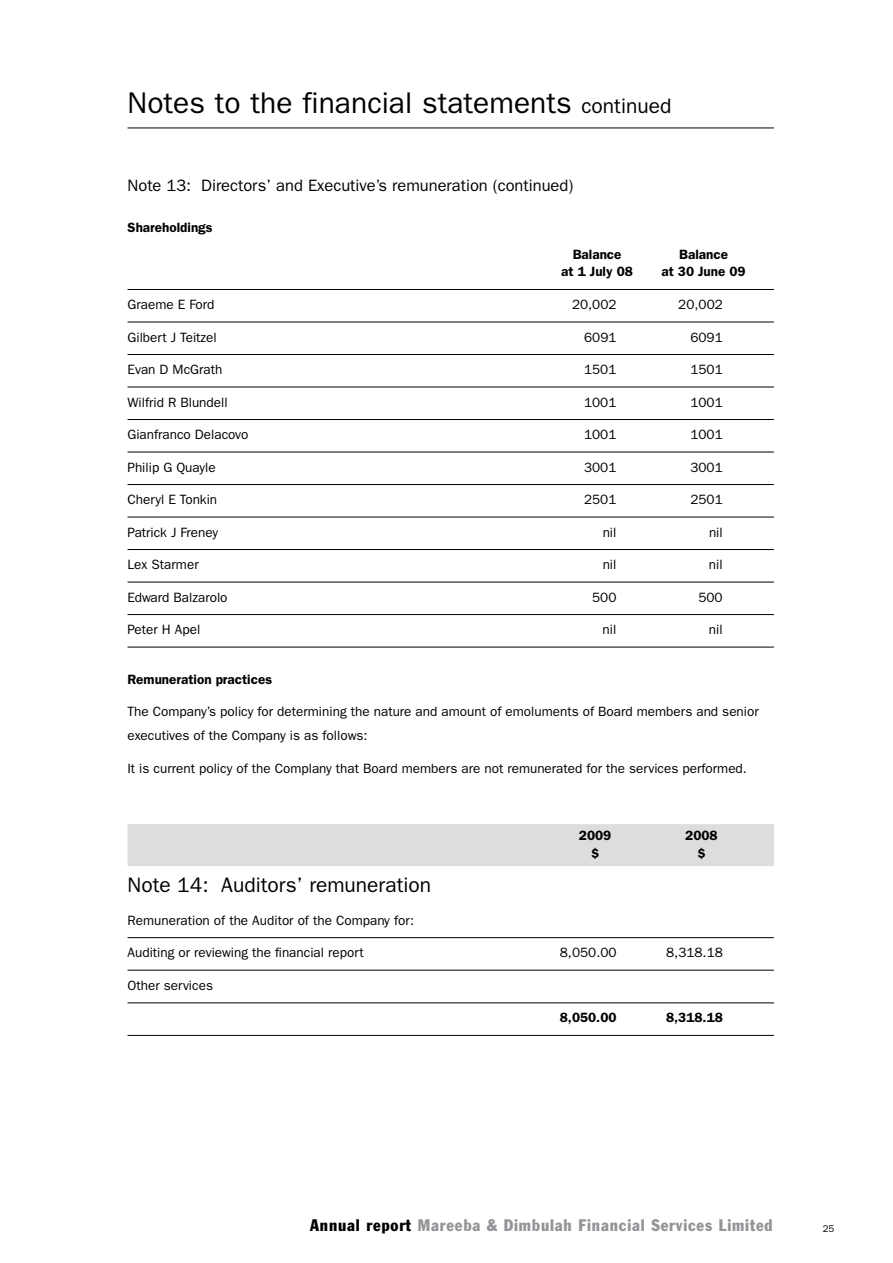
<style>
.page{position:relative;width:893px;height:1263px;background:#fff}
.page>*{position:absolute;margin:0;border:0;box-sizing:border-box;transform-origin:0 0}
.t1{font:30px "Franklin Gothic";color:#000}
.t2{font:21px "Franklin Gothic";color:#000}
.t3{font:16.5px "Franklin Gothic";color:#000}
.t4{font:condensed 16.5px "Franklin Gothic";letter-spacing:.05em;color:#939598}
.t5{font:13.5px/24px "Franklin Gothic";color:#000}
.t6{font:600 13.5px "Franklin Gothic";color:#000}
.t7{font:9.75px "Franklin Gothic";color:#000}
.s1{font-size:21px}
.s2{color:#000}
</style>
<div class="page">
<hr style="left:128px;top:128px;width:646px;height:1px;background:#000">
<hr style="left:128px;top:289px;width:646px;height:1px;background:#000">
<hr style="left:128px;top:322px;width:646px;height:1px;background:#000">
<hr style="left:128px;top:354px;width:646px;height:1px;background:#000">
<hr style="left:128px;top:387px;width:646px;height:1px;background:#000">
<hr style="left:128px;top:419px;width:646px;height:1px;background:#000">
<hr style="left:128px;top:452px;width:646px;height:1px;background:#000">
<hr style="left:128px;top:484px;width:646px;height:1px;background:#000">
<hr style="left:128px;top:517px;width:646px;height:1px;background:#000">
<hr style="left:128px;top:549px;width:646px;height:1px;background:#000">
<hr style="left:128px;top:582px;width:646px;height:1px;background:#000">
<hr style="left:128px;top:614px;width:646px;height:1px;background:#000">
<hr style="left:128px;top:647px;width:646px;height:1px;background:#000">
<div style="left:128px;top:824px;width:646px;height:42px;background:#dcddde"></div>
<hr style="left:128px;top:937px;width:646px;height:1px;background:#000">
<hr style="left:128px;top:970px;width:646px;height:1px;background:#000">
<hr style="left:128px;top:1002px;width:646px;height:1px;background:#000">
<hr style="left:128px;top:1035px;width:646px;height:1px;background:#000">
<h1 class="t1" style="left:128px;top:86px;width:545px">Notes to the financial statements <span class="s1">continued</span></h1>
<p class="t3" style="left:128px;top:176px;width:447px">Note 13: Directors’ and Executive’s remuneration (continued)</p>
<p class="t6" style="left:128px;top:219px;width:87px">Shareholdings</p>
<p class="t6" style="left:573px;top:246px;width:50px">Balance</p>
<p class="t6" style="left:679px;top:246px;width:50px">Balance</p>
<p class="t6" style="left:561px;top:264px;width:73px">at 1 July 08</p>
<p class="t6" style="left:661px;top:264px;width:86px">at 30 June 09</p>
<p class="t5" style="left:128px;top:292px;width:88px">Graeme E Ford</p>
<p class="t5" style="left:572px;top:292px;width:46px">20,002</p>
<p class="t5" style="left:678px;top:292px;width:46px">20,002</p>
<p class="t5" style="left:128px;top:325px;width:91px">Gilbert J Teitzel</p>
<p class="t5" style="left:584px;top:325px;width:34px">6091</p>
<p class="t5" style="left:690px;top:325px;width:34px">6091</p>
<p class="t5" style="left:128px;top:358px;width:96px">Evan D McGrath</p>
<p class="t5" style="left:584px;top:358px;width:34px">1501</p>
<p class="t5" style="left:690px;top:358px;width:34px">1501</p>
<p class="t5" style="left:127px;top:390px;width:102px">Wilfrid R Blundell</p>
<p class="t5" style="left:584px;top:390px;width:34px">1001</p>
<p class="t5" style="left:690px;top:390px;width:34px">1001</p>
<p class="t5" style="left:127px;top:423px;width:123px">Gianfranco Delacovo</p>
<p class="t5" style="left:584px;top:423px;width:34px">1001</p>
<p class="t5" style="left:690px;top:423px;width:34px">1001</p>
<p class="t5" style="left:127px;top:455px;width:90px">Philip G Quayle</p>
<p class="t5" style="left:584px;top:455px;width:34px">3001</p>
<p class="t5" style="left:690px;top:455px;width:34px">3001</p>
<p class="t5" style="left:127px;top:488px;width:91px">Cheryl E Tonkin</p>
<p class="t5" style="left:584px;top:488px;width:34px">2501</p>
<p class="t5" style="left:690px;top:488px;width:34px">2501</p>
<p class="t5" style="left:127px;top:520px;width:92px">Patrick J Freney</p>
<p class="t5" style="left:603px;top:520px;width:15px">nil</p>
<p class="t5" style="left:709px;top:520px;width:15px">nil</p>
<p class="t5" style="left:127px;top:553px;width:73px">Lex Starmer</p>
<p class="t5" style="left:603px;top:553px;width:15px">nil</p>
<p class="t5" style="left:709px;top:553px;width:15px">nil</p>
<p class="t5" style="left:127px;top:585px;width:102px">Edward Balzarolo</p>
<p class="t5" style="left:592px;top:585px;width:26px">500</p>
<p class="t5" style="left:698px;top:585px;width:26px">500</p>
<p class="t5" style="left:127px;top:618px;width:74px">Peter H Apel</p>
<p class="t5" style="left:603px;top:618px;width:15px">nil</p>
<p class="t5" style="left:709px;top:618px;width:15px">nil</p>
<p class="t6" style="left:127px;top:671px;width:146px">Remuneration practices</p>
<p class="t5" style="left:127px;top:700px;width:633px">The Company’s policy for determining the nature and amount of emoluments of Board members and senior executives of the Company is as follows:</p>
<p class="t5" style="left:127px;top:756px;width:621px">It is current policy of the Complany that Board members are not remunerated for the services performed.</p>
<p class="t6" style="left:579px;top:827px;width:34px">2009</p>
<p class="t6" style="left:685px;top:827px;width:34px">2008</p>
<p class="t6" style="left:591px;top:845px;width:10px">$</p>
<p class="t6" style="left:697px;top:845px;width:10px">$</p>
<h2 class="t2" style="left:128px;top:873px;width:305px">Note 14: Auditors’ remuneration</h2>
<p class="t5" style="left:128px;top:908px;width:288px">Remuneration of the Auditor of the Company for:</p>
<p class="t5" style="left:128px;top:941px;width:238px">Auditing or reviewing the financial report</p>
<p class="t5" style="left:560px;top:941px;width:58px">8,050.00</p>
<p class="t5" style="left:666px;top:941px;width:58px">8,318.18</p>
<p class="t5" style="left:128px;top:973px;width:87px">Other services</p>
<p class="t6" style="left:560px;top:1009px;width:58px">8,050.00</p>
<p class="t6" style="left:666px;top:1009px;width:58px">8,318.18</p>
<p class="t4" style="left:310px;top:1214px;width:464px"><span class="s2">Annual report</span> Mareeba &amp; Dimbulah Financial Services Limited</p>
<p class="t7" style="left:823px;top:1223px;width:13px">25</p>
</div>
